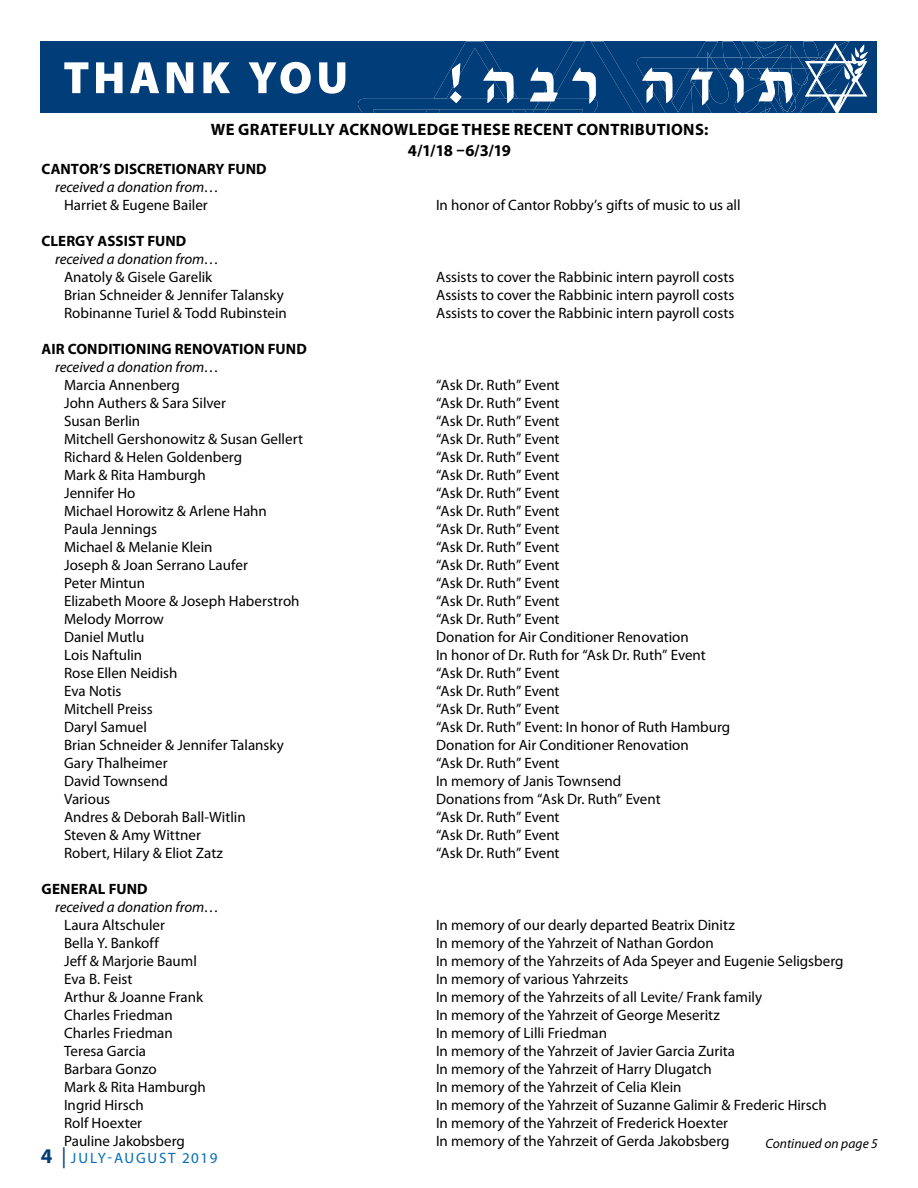
<style>
.page{position:relative;width:918px;height:1188px;background:#fff}
.page>*{position:absolute;margin:0;border:0;box-sizing:border-box;transform-origin:0 0}
.t1{font:700 16.5px/21px "Myriad Pro";letter-spacing:.02em;color:#000;text-align:center}
.t2{font:15px "Myriad Pro";color:#000}
.t3{font:italic 15px "Myriad Pro";color:#000}
.t4{font:700 15px "Myriad Pro";letter-spacing:.005em;color:#000}
.t5{font:15px "Myriad Pro";color:#036cb6}
.t6{font:italic 13.5px "Myriad Pro";letter-spacing:.005em;color:#000}
.s1{font-weight:700;font-size:21px;color:#003d79}
.s2{font-size:21px;color:#003d79}
.s3{font-size:14.7px}
</style>
<div class="page">
<div style="left:40px;top:41px;width:838px;height:72px;background:#003d79"></div>
<svg style="left:64px;top:62px;width:24px;height:31px"></svg>
<svg style="left:96px;top:62px;width:27px;height:31px"></svg>
<svg style="left:130px;top:62px;width:29px;height:31px"></svg>
<svg style="left:167px;top:62px;width:26px;height:31px"></svg>
<svg style="left:203px;top:62px;width:27px;height:31px"></svg>
<svg style="left:249px;top:62px;width:62px;height:32px"></svg>
<svg style="left:319px;top:62px;width:26px;height:32px"></svg>
<svg style="left:358px;top:41px;width:510px;height:72px"></svg>
<p class="t1" style="left:211px;top:118px;width:499px">WE GRATEFULLY ACKNOWLEDGE THESE RECENT CONTRIBUTIONS:<br>4/1/18 –6/3/19</p>
<p class="t4" style="left:42px;top:159px;width:227px">CANTOR’S DISCRETIONARY FUND</p>
<p class="t3" style="left:55px;top:178px;width:165px">received a donation from…</p>
<p class="t2" style="left:64px;top:196px;width:145px">Harriet &amp; Eugene Bailer</p>
<p class="t2" style="left:436px;top:196px;width:306px">In honor of Cantor Robby’s gifts of music to us all</p>
<p class="t4" style="left:42px;top:231px;width:146px">CLERGY ASSIST FUND</p>
<p class="t3" style="left:55px;top:250px;width:165px">received a donation from…</p>
<p class="t2" style="left:64px;top:268px;width:150px">Anatoly &amp; Gisele Garelik</p>
<p class="t2" style="left:436px;top:268px;width:300px">Assists to cover the Rabbinic intern payroll costs</p>
<p class="t2" style="left:64px;top:286px;width:221px">Brian Schneider &amp; Jennifer Talansky</p>
<p class="t2" style="left:436px;top:286px;width:300px">Assists to cover the Rabbinic intern payroll costs</p>
<p class="t2" style="left:64px;top:304px;width:224px">Robinanne Turiel &amp; Todd Rubinstein</p>
<p class="t2" style="left:436px;top:304px;width:300px">Assists to cover the Rabbinic intern payroll costs</p>
<p class="t4" style="left:42px;top:339px;width:267px">AIR CONDITIONING RENOVATION FUND</p>
<p class="t3" style="left:55px;top:358px;width:165px">received a donation from…</p>
<p class="t2" style="left:64px;top:376px;width:117px">Marcia Annenberg</p>
<p class="t2" style="left:436px;top:376px;width:125px">“Ask Dr. Ruth” Event</p>
<p class="t2" style="left:64px;top:394px;width:164px">John Authers &amp; Sara Silver</p>
<p class="t2" style="left:436px;top:394px;width:125px">“Ask Dr. Ruth” Event</p>
<p class="t2" style="left:64px;top:412px;width:78px">Susan Berlin</p>
<p class="t2" style="left:436px;top:412px;width:125px">“Ask Dr. Ruth” Event</p>
<p class="t2" style="left:64px;top:430px;width:240px">Mitchell Gershonowitz &amp; Susan Gellert</p>
<p class="t2" style="left:436px;top:430px;width:125px">“Ask Dr. Ruth” Event</p>
<p class="t2" style="left:64px;top:448px;width:180px">Richard &amp; Helen Goldenberg</p>
<p class="t2" style="left:436px;top:448px;width:125px">“Ask Dr. Ruth” Event</p>
<p class="t2" style="left:64px;top:466px;width:143px">Mark &amp; Rita Hamburgh</p>
<p class="t2" style="left:436px;top:466px;width:125px">“Ask Dr. Ruth” Event</p>
<p class="t2" style="left:64px;top:484px;width:73px">Jennifer Ho</p>
<p class="t2" style="left:436px;top:484px;width:125px">“Ask Dr. Ruth” Event</p>
<p class="t2" style="left:64px;top:502px;width:204px">Michael Horowitz &amp; Arlene Hahn</p>
<p class="t2" style="left:436px;top:502px;width:125px">“Ask Dr. Ruth” Event</p>
<p class="t2" style="left:64px;top:520px;width:94px">Paula Jennings</p>
<p class="t2" style="left:436px;top:520px;width:125px">“Ask Dr. Ruth” Event</p>
<p class="t2" style="left:64px;top:538px;width:150px">Michael &amp; Melanie Klein</p>
<p class="t2" style="left:436px;top:538px;width:125px">“Ask Dr. Ruth” Event</p>
<p class="t2" style="left:64px;top:556px;width:185px">Joseph &amp; Joan Serrano Laufer</p>
<p class="t2" style="left:436px;top:556px;width:125px">“Ask Dr. Ruth” Event</p>
<p class="t2" style="left:64px;top:574px;width:83px">Peter Mintun</p>
<p class="t2" style="left:436px;top:574px;width:125px">“Ask Dr. Ruth” Event</p>
<p class="t2" style="left:64px;top:592px;width:237px">Elizabeth Moore &amp; Joseph Haberstroh</p>
<p class="t2" style="left:436px;top:592px;width:125px">“Ask Dr. Ruth” Event</p>
<p class="t2" style="left:64px;top:610px;width:101px">Melody Morrow</p>
<p class="t2" style="left:436px;top:610px;width:125px">“Ask Dr. Ruth” Event</p>
<p class="t2" style="left:64px;top:628px;width:82px">Daniel Mutlu</p>
<p class="t2" style="left:436px;top:628px;width:254px">Donation for Air Conditioner Renovation</p>
<p class="t2" style="left:64px;top:646px;width:80px">Lois Naftulin</p>
<p class="t2" style="left:436px;top:646px;width:271px">In honor of Dr. Ruth for “Ask Dr. Ruth” Event</p>
<p class="t2" style="left:64px;top:664px;width:115px">Rose Ellen Neidish</p>
<p class="t2" style="left:436px;top:664px;width:125px">“Ask Dr. Ruth” Event</p>
<p class="t2" style="left:64px;top:682px;width:59px">Eva Notis</p>
<p class="t2" style="left:436px;top:682px;width:125px">“Ask Dr. Ruth” Event</p>
<p class="t2" style="left:64px;top:700px;width:90px">Mitchell Preiss</p>
<p class="t2" style="left:436px;top:700px;width:125px">“Ask Dr. Ruth” Event</p>
<p class="t2" style="left:64px;top:718px;width:84px">Daryl Samuel</p>
<p class="t2" style="left:436px;top:718px;width:296px">“Ask Dr. Ruth” Event: In honor of Ruth Hamburg</p>
<p class="t2" style="left:64px;top:736px;width:221px">Brian Schneider &amp; Jennifer Talansky</p>
<p class="t2" style="left:436px;top:736px;width:254px">Donation for Air Conditioner Renovation</p>
<p class="t2" style="left:64px;top:754px;width:105px">Gary Thalheimer</p>
<p class="t2" style="left:436px;top:754px;width:125px">“Ask Dr. Ruth” Event</p>
<p class="t2" style="left:64px;top:772px;width:105px">David Townsend</p>
<p class="t2" style="left:436px;top:772px;width:187px">In memory of Janis Townsend</p>
<p class="t2" style="left:64px;top:790px;width:48px">Various</p>
<p class="t2" style="left:436px;top:790px;width:226px">Donations from “Ask Dr. Ruth” Event</p>
<p class="t2" style="left:64px;top:808px;width:183px">Andres &amp; Deborah Ball-Witlin</p>
<p class="t2" style="left:436px;top:808px;width:125px">“Ask Dr. Ruth” Event</p>
<p class="t2" style="left:64px;top:826px;width:138px">Steven &amp; Amy Wittner</p>
<p class="t2" style="left:436px;top:826px;width:125px">“Ask Dr. Ruth” Event</p>
<p class="t2" style="left:64px;top:844px;width:160px">Robert, Hilary &amp; Eliot Zatz</p>
<p class="t2" style="left:436px;top:844px;width:125px">“Ask Dr. Ruth” Event</p>
<p class="t4" style="left:42px;top:879px;width:108px">GENERAL FUND</p>
<p class="t3" style="left:55px;top:898px;width:165px">received a donation from…</p>
<p class="t2" style="left:64px;top:916px;width:102px">Laura Altschuler</p>
<p class="t2" style="left:436px;top:916px;width:300px">In memory of our dearly departed Beatrix Dinitz</p>
<p class="t2" style="left:64px;top:934px;width:96px">Bella Y. Bankoff</p>
<p class="t2" style="left:436px;top:934px;width:279px">In memory of the Yahrzeit of Nathan Gordon</p>
<p class="t2" style="left:64px;top:952px;width:134px">Jeff &amp; Marjorie Bauml</p>
<p class="t2" style="left:436px;top:952px;width:409px">In memory of the Yahrzeits of Ada Speyer and Eugenie Seligsberg</p>
<p class="t2" style="left:64px;top:970px;width:70px">Eva B. Feist</p>
<p class="t2" style="left:436px;top:970px;width:194px">In memory of various Yahrzeits</p>
<p class="t2" style="left:64px;top:988px;width:141px">Arthur &amp; Joanne Frank</p>
<p class="t2" style="left:436px;top:988px;width:328px">In memory of the Yahrzeits of all Levite/ Frank family</p>
<p class="t2" style="left:64px;top:1006px;width:110px">Charles Friedman</p>
<p class="t2" style="left:436px;top:1006px;width:285px">In memory of the Yahrzeit of George Meseritz</p>
<p class="t2" style="left:64px;top:1024px;width:110px">Charles Friedman</p>
<p class="t2" style="left:436px;top:1024px;width:173px">In memory of Lilli Friedman</p>
<p class="t2" style="left:64px;top:1042px;width:84px">Teresa Garcia</p>
<p class="t2" style="left:436px;top:1042px;width:301px">In memory of the Yahrzeit of Javier Garcia Zurita</p>
<p class="t2" style="left:64px;top:1060px;width:94px">Barbara Gonzo</p>
<p class="t2" style="left:436px;top:1060px;width:277px">In memory of the Yahrzeit of Harry Dlugatch</p>
<p class="t2" style="left:64px;top:1078px;width:143px">Mark &amp; Rita Hamburgh</p>
<p class="t2" style="left:436px;top:1078px;width:247px">In memory of the Yahrzeit of Celia Klein</p>
<p class="t2" style="left:64px;top:1096px;width:81px">Ingrid Hirsch</p>
<p class="t2" style="left:436px;top:1096px;width:392px">In memory of the Yahrzeit of Suzanne Galimir &amp; Frederic Hirsch</p>
<p class="t2" style="left:64px;top:1114px;width:80px">Rolf Hoexter</p>
<p class="t2" style="left:436px;top:1114px;width:294px">In memory of the Yahrzeit of Frederick Hoexter</p>
<p class="t2" style="left:64px;top:1132px;width:122px">Pauline Jakobsberg</p>
<p class="t2" style="left:436px;top:1132px;width:295px">In memory of the Yahrzeit of Gerda Jakobsberg</p>
<p class="t6" style="left:766px;top:1135px;width:114px">Continued on page 5</p>
<p class="t5" style="left:41px;top:1149px;width:48px"><span class="s1">4</span> <span class="s2">|</span> <span class="s3">j</span>uly</p>
<p class="t5" style="left:108px;top:1149px;width:18px">-august</p>
<p class="t5" style="left:182px;top:1149px;width:37px">2019</p>
</div>
